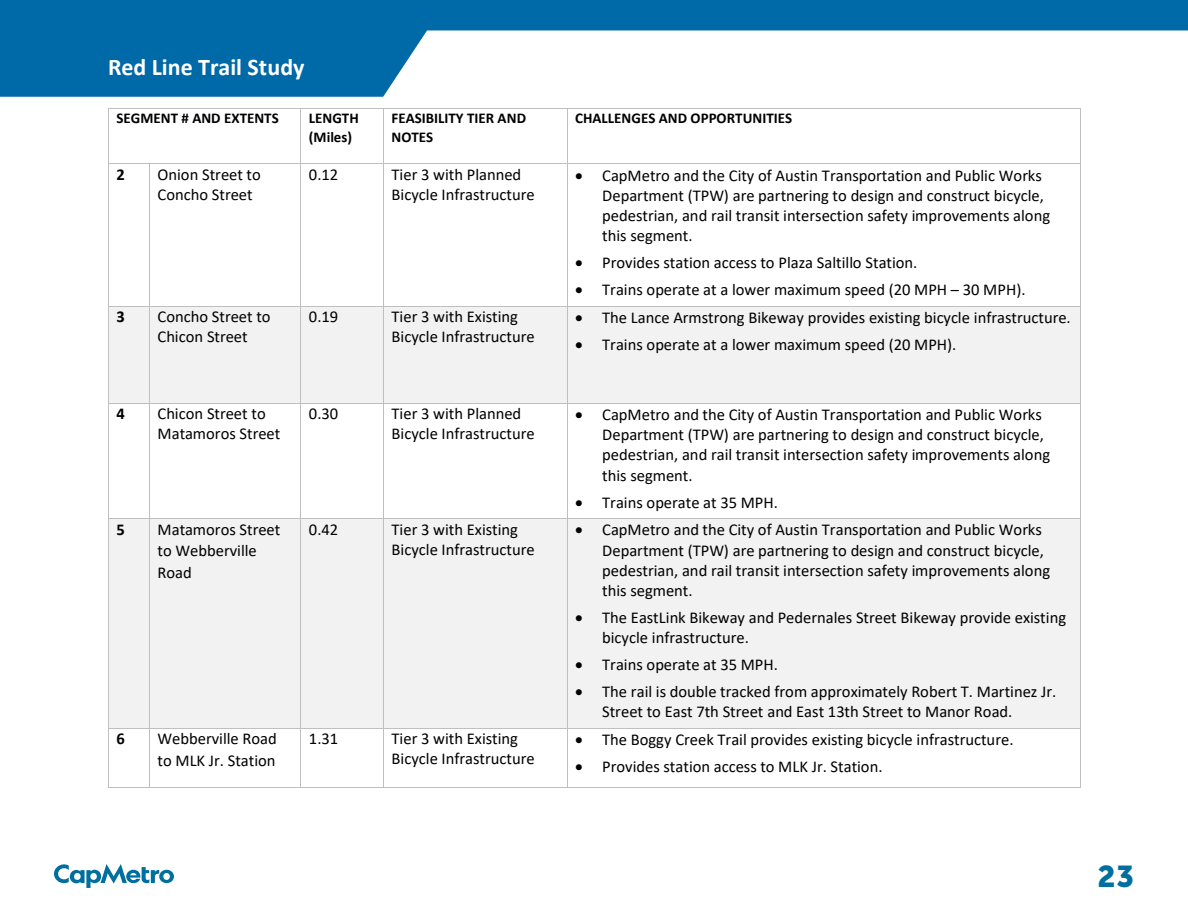
<style>
.page{position:relative;width:1188px;height:918px;background:#fff}
.page>*{position:absolute;margin:0;border:0;box-sizing:border-box;transform-origin:0 0}
.t1{font:30px "Museo Sans 900";color:#006fa0}
.t2{font:700 24px "Calibri";color:#fff}
.t3{font:16.5px/20.1px "Calibri";color:#000}
.t4{font:700 16.5px "Calibri";color:#000}
.t5{font:700 15px/18.3px "Calibri";color:#000}
</style>
<div class="page">
<svg style="left:54px;top:864px;width:120px;height:24px"></svg>
<svg style="left:0;top:0;width:1188px;height:97px;fill:#0069a7"></svg>
<hr style="left:109px;top:108px;width:191px;height:1px;background:#bfbfbf">
<hr style="left:301px;top:108px;width:82px;height:1px;background:#bfbfbf">
<hr style="left:384px;top:108px;width:183px;height:1px;background:#bfbfbf">
<hr style="left:567px;top:108px;width:513px;height:1px;background:#bfbfbf">
<hr style="left:108px;top:109px;width:1px;height:54px;background:#bfbfbf">
<hr style="left:300px;top:109px;width:1px;height:54px;background:#bfbfbf">
<hr style="left:383px;top:109px;width:1px;height:54px;background:#bfbfbf">
<hr style="left:567px;top:109px;width:1px;height:54px;background:#bfbfbf">
<hr style="left:1080px;top:109px;width:1px;height:54px;background:#bfbfbf">
<hr style="left:109px;top:163px;width:40px;height:1px;background:#bfbfbf">
<hr style="left:150px;top:163px;width:150px;height:1px;background:#bfbfbf">
<hr style="left:301px;top:163px;width:82px;height:1px;background:#bfbfbf">
<hr style="left:384px;top:163px;width:183px;height:1px;background:#bfbfbf">
<hr style="left:567px;top:163px;width:513px;height:1px;background:#bfbfbf">
<hr style="left:108px;top:164px;width:1px;height:142px;background:#bfbfbf">
<hr style="left:149px;top:164px;width:1px;height:142px;background:#bfbfbf">
<hr style="left:300px;top:164px;width:1px;height:142px;background:#bfbfbf">
<hr style="left:383px;top:164px;width:1px;height:142px;background:#bfbfbf">
<hr style="left:567px;top:164px;width:1px;height:142px;background:#bfbfbf">
<hr style="left:1080px;top:164px;width:1px;height:142px;background:#bfbfbf">
<div style="left:109px;top:306px;width:40px;height:97px;background:#f2f2f2"></div>
<div style="left:150px;top:306px;width:150px;height:97px;background:#f2f2f2"></div>
<div style="left:301px;top:306px;width:82px;height:97px;background:#f2f2f2"></div>
<div style="left:384px;top:306px;width:183px;height:97px;background:#f2f2f2"></div>
<div style="left:567px;top:306px;width:513px;height:97px;background:#f2f2f2"></div>
<hr style="left:109px;top:306px;width:40px;height:1px;background:#bfbfbf">
<hr style="left:150px;top:306px;width:150px;height:1px;background:#bfbfbf">
<hr style="left:301px;top:306px;width:82px;height:1px;background:#bfbfbf">
<hr style="left:384px;top:306px;width:183px;height:1px;background:#bfbfbf">
<hr style="left:567px;top:306px;width:513px;height:1px;background:#bfbfbf">
<hr style="left:108px;top:306px;width:1px;height:97px;background:#bfbfbf">
<hr style="left:149px;top:306px;width:1px;height:97px;background:#bfbfbf">
<hr style="left:300px;top:306px;width:1px;height:97px;background:#bfbfbf">
<hr style="left:383px;top:306px;width:1px;height:97px;background:#bfbfbf">
<hr style="left:567px;top:306px;width:1px;height:97px;background:#bfbfbf">
<hr style="left:1080px;top:306px;width:1px;height:97px;background:#bfbfbf">
<hr style="left:109px;top:403px;width:40px;height:1px;background:#bfbfbf">
<hr style="left:150px;top:403px;width:150px;height:1px;background:#bfbfbf">
<hr style="left:301px;top:403px;width:82px;height:1px;background:#bfbfbf">
<hr style="left:384px;top:403px;width:183px;height:1px;background:#bfbfbf">
<hr style="left:567px;top:403px;width:513px;height:1px;background:#bfbfbf">
<hr style="left:108px;top:404px;width:1px;height:114px;background:#bfbfbf">
<hr style="left:149px;top:404px;width:1px;height:114px;background:#bfbfbf">
<hr style="left:300px;top:404px;width:1px;height:114px;background:#bfbfbf">
<hr style="left:383px;top:404px;width:1px;height:114px;background:#bfbfbf">
<hr style="left:567px;top:404px;width:1px;height:114px;background:#bfbfbf">
<hr style="left:1080px;top:404px;width:1px;height:114px;background:#bfbfbf">
<div style="left:109px;top:519px;width:40px;height:209px;background:#f2f2f2"></div>
<div style="left:150px;top:519px;width:150px;height:209px;background:#f2f2f2"></div>
<div style="left:301px;top:519px;width:82px;height:209px;background:#f2f2f2"></div>
<div style="left:384px;top:519px;width:183px;height:209px;background:#f2f2f2"></div>
<div style="left:567px;top:519px;width:513px;height:209px;background:#f2f2f2"></div>
<hr style="left:109px;top:518px;width:40px;height:1px;background:#bfbfbf">
<hr style="left:150px;top:518px;width:150px;height:1px;background:#bfbfbf">
<hr style="left:301px;top:518px;width:82px;height:1px;background:#bfbfbf">
<hr style="left:384px;top:518px;width:183px;height:1px;background:#bfbfbf">
<hr style="left:567px;top:518px;width:513px;height:1px;background:#bfbfbf">
<hr style="left:108px;top:519px;width:1px;height:209px;background:#bfbfbf">
<hr style="left:149px;top:519px;width:1px;height:209px;background:#bfbfbf">
<hr style="left:300px;top:519px;width:1px;height:209px;background:#bfbfbf">
<hr style="left:383px;top:519px;width:1px;height:209px;background:#bfbfbf">
<hr style="left:567px;top:519px;width:1px;height:209px;background:#bfbfbf">
<hr style="left:1080px;top:519px;width:1px;height:209px;background:#bfbfbf">
<hr style="left:109px;top:728px;width:40px;height:1px;background:#bfbfbf">
<hr style="left:150px;top:728px;width:150px;height:1px;background:#bfbfbf">
<hr style="left:301px;top:728px;width:82px;height:1px;background:#bfbfbf">
<hr style="left:384px;top:728px;width:183px;height:1px;background:#bfbfbf">
<hr style="left:567px;top:728px;width:513px;height:1px;background:#bfbfbf">
<hr style="left:108px;top:728px;width:1px;height:59px;background:#bfbfbf">
<hr style="left:109px;top:787px;width:40px;height:1px;background:#bfbfbf">
<hr style="left:149px;top:728px;width:1px;height:59px;background:#bfbfbf">
<hr style="left:150px;top:787px;width:150px;height:1px;background:#bfbfbf">
<hr style="left:300px;top:728px;width:1px;height:59px;background:#bfbfbf">
<hr style="left:301px;top:787px;width:82px;height:1px;background:#bfbfbf">
<hr style="left:383px;top:728px;width:1px;height:59px;background:#bfbfbf">
<hr style="left:384px;top:787px;width:183px;height:1px;background:#bfbfbf">
<hr style="left:567px;top:728px;width:1px;height:59px;background:#bfbfbf">
<hr style="left:567px;top:787px;width:513px;height:1px;background:#bfbfbf">
<hr style="left:1080px;top:728px;width:1px;height:59px;background:#bfbfbf">
<p class="t2" style="left:108px;top:50px;width:198px">Red Line Trail Study</p>
<p class="t5" style="left:116px;top:109px;width:164px">SEGMENT # AND EXTENTS</p>
<p class="t5" style="left:309px;top:109px;width:51px">LENGTH (Miles)</p>
<p class="t5" style="left:392px;top:109px;width:136px">FEASIBILITY TIER AND<br>NOTES</p>
<p class="t5" style="left:575px;top:109px;width:219px">CHALLENGES AND OPPORTUNITIES</p>
<p class="t4" style="left:116px;top:163px;width:10px">2</p>
<p class="t3" style="left:158px;top:164px;width:105px">Onion Street to<br>Concho Street</p>
<p class="t3" style="left:309px;top:164px;width:31px">0.12</p>
<p class="t3" style="left:392px;top:164px;width:145px">Tier 3 with Planned<br>Bicycle Infrastructure</p>
<p class="t3" style="left:602px;top:165px;width:449px;text-indent:-27px">• CapMetro and the City of Austin Transportation and Public Works Department (TPW) are partnering to design and construct bicycle, pedestrian, and rail transit intersection safety improvements along this segment.</p>
<p class="t3" style="left:575px;top:252px;width:344px">• Provides station access to Plaza Saltillo Station.</p>
<p class="t3" style="left:575px;top:279px;width:452px">• Trains operate at a lower maximum speed (20 MPH – 30 MPH).</p>
<p class="t4" style="left:116px;top:305px;width:10px">3</p>
<p class="t3" style="left:158px;top:306px;width:115px">Concho Street to<br>Chicon Street</p>
<p class="t3" style="left:309px;top:306px;width:31px">0.19</p>
<p class="t3" style="left:392px;top:306px;width:145px">Tier 3 with Existing<br>Bicycle Infrastructure</p>
<p class="t3" style="left:575px;top:307px;width:497px">• The Lance Armstrong Bikeway provides existing bicycle infrastructure.</p>
<p class="t3" style="left:575px;top:334px;width:383px">• Trains operate at a lower maximum speed (20 MPH).</p>
<p class="t4" style="left:116px;top:402px;width:10px">4</p>
<p class="t3" style="left:158px;top:403px;width:124px">Chicon Street to<br>Matamoros Street</p>
<p class="t3" style="left:309px;top:403px;width:31px">0.30</p>
<p class="t3" style="left:392px;top:403px;width:145px">Tier 3 with Planned<br>Bicycle Infrastructure</p>
<p class="t3" style="left:602px;top:404px;width:449px;text-indent:-27px">• CapMetro and the City of Austin Transportation and Public Works Department (TPW) are partnering to design and construct bicycle, pedestrian, and rail transit intersection safety improvements along this segment.</p>
<p class="t3" style="left:575px;top:492px;width:204px">• Trains operate at 35 MPH.</p>
<p class="t4" style="left:116px;top:517px;width:10px">5</p>
<p class="t3" style="left:158px;top:518px;width:124px;line-height:21.8px">Matamoros Street to Webberville<br>Road</p>
<p class="t3" style="left:309px;top:519px;width:31px">0.42</p>
<p class="t3" style="left:392px;top:519px;width:145px">Tier 3 with Existing<br>Bicycle Infrastructure</p>
<p class="t3" style="left:602px;top:519px;width:449px;text-indent:-27px">• CapMetro and the City of Austin Transportation and Public Works Department (TPW) are partnering to design and construct bicycle, pedestrian, and rail transit intersection safety improvements along this segment.</p>
<p class="t3" style="left:602px;top:607px;width:465px;text-indent:-27px">• The EastLink Bikeway and Pedernales Street Bikeway provide existing bicycle infrastructure.</p>
<p class="t3" style="left:575px;top:654px;width:204px">• Trains operate at 35 MPH.</p>
<p class="t3" style="left:602px;top:681px;width:456px;text-indent:-27px">• The rail is double tracked from approximately Robert T. Martinez Jr.<br>Street to East 7th Street and East 13th Street to Manor Road.</p>
<p class="t4" style="left:116px;top:727px;width:10px">6</p>
<p class="t3" style="left:158px;top:727px;width:121px;line-height:21.8px">Webberville Road to MLK Jr. Station</p>
<p class="t3" style="left:309px;top:728px;width:31px">1.31</p>
<p class="t3" style="left:392px;top:728px;width:145px">Tier 3 with Existing<br>Bicycle Infrastructure</p>
<p class="t3" style="left:575px;top:729px;width:440px">• The Boggy Creek Trail provides existing bicycle infrastructure.</p>
<p class="t3" style="left:575px;top:756px;width:309px">• Provides station access to MLK Jr. Station.</p>
<h1 class="t1" style="left:1098px;top:859px;width:38px">23</h1>
</div>
